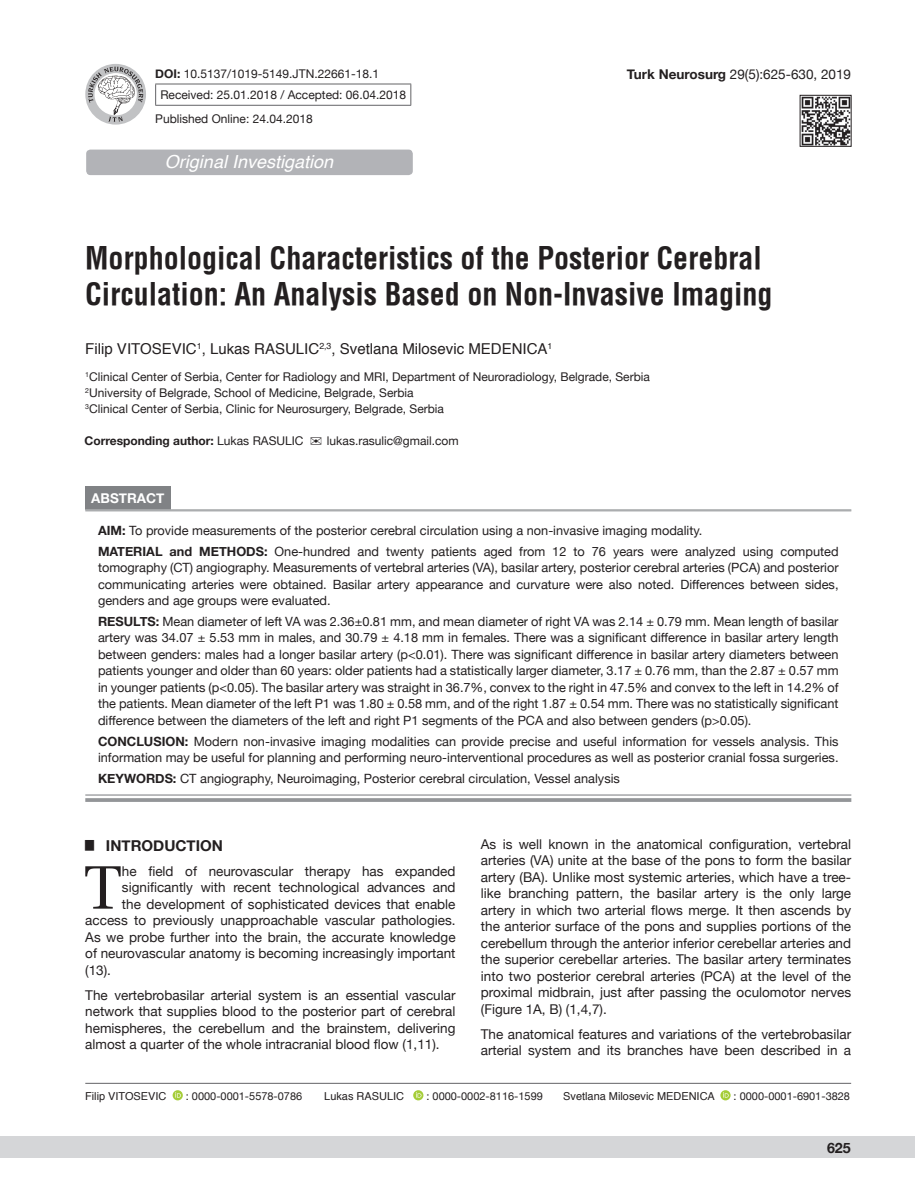
<style>
.page{position:relative;width:915px;height:1191px;background:#fff}
.page>*{position:absolute;margin:0;border:0;box-sizing:border-box;transform-origin:0 0}
.t1{font:61.2px "Utopia";color:#231f20}
.t2{font:700 30px/36px "Helvetica Condens";color:#231f20}
.t3{font:italic 18px "Helvetica";color:#fff}
.t4{font:15px "Helvetica";color:#231f20}
.t5{font:700 15px "Helvetica Neue";color:#231f20}
.t6{font:700 14.25px "Helvetica Neue";color:#231f20}
.t7{font:13.5px/16.5px "Helvetica Neue";color:#231f20;text-align:justify}
.t8{font:700 13.5px "Helvetica Neue";color:#fff}
.t9{font:12.75px/16.5px "Helvetica Neue";color:#231f20}
.t10{font:12px/15.8px "Helvetica Neue";color:#231f20}
.t11{font:700 12px "Helvetica Neue";color:#231f20}
.t12{font:10.95px "Helvetica Neue";color:#231f20}
.t13{font:10.95px "Helvetica";color:#231f20}
.s1{font-weight:700}
.s2{font-weight:400}
</style>
<div class="page">
<div style="left:0;top:1136px;width:914px;height:22px;background:#d5d6d8"></div>
<hr style="left:155px;top:84px;width:256px;height:1px;background:#636366">
<svg style="left:155px;top:84px;width:1px;height:21px"></svg>
<svg style="left:410px;top:84px;width:1px;height:21px"></svg>
<hr style="left:155px;top:105px;width:256px;height:1px;background:#636366">
<svg style="left:85px;top:64px;width:61px;height:61px"></svg>
<svg style="left:88px;top:67px;width:55px;height:55px"></svg>
<div style="left:85px;top:486px;width:85px;height:23px;background:#808285"></div>
<svg style="left:85px;top:795px;width:766px;height:1px"></svg>
<hr style="left:85px;top:509px;width:766px;height:1px;background:#939598">
<hr style="left:85px;top:510px;width:766px;height:1px;background:#939598">
<hr style="left:85px;top:794px;width:766px;height:1px;background:#939598">
<hr style="left:85px;top:798px;width:766px;height:4px;background:#9b9da0">
<div style="left:86px;top:150px;width:326px;height:25px;background:#b2b3b7;border-radius:4px"></div>
<img style="left:801px;top:97px;width:48px;height:47px">
<div style="left:799px;top:95px;width:52px;height:51px;border:1px solid #231f20"></div>
<hr style="left:85px;top:1083px;width:765px;height:1px;background:#636366">
<svg style="left:172px;top:1090px;width:11px;height:10px"></svg>
<svg style="left:175px;top:1092px;width:6px;height:5px"></svg>
<svg style="left:413px;top:1090px;width:10px;height:10px"></svg>
<svg style="left:416px;top:1092px;width:5px;height:5px"></svg>
<svg style="left:720px;top:1090px;width:10px;height:10px"></svg>
<svg style="left:722px;top:1092px;width:6px;height:5px"></svg>
<p class="t10" style="left:160px;top:63px;width:247px;line-height:21.9px;text-indent:-5px"><span class="s1">DOI:</span> 10.5137/1019-5149.JTN.22661-18.1<br>Received: 25.01.2018 / Accepted: 06.04.2018</p>
<p class="t10" style="left:155px;top:111px;width:159px">Published Online: 24.04.2018</p>
<h3 class="t3" style="left:165px;top:147px;width:170px">Original Investigation</h3>
<p class="t7" style="left:626px;top:67px;width:225px"><span class="s1">Turk Neurosurg</span> 29(5):625-630, 2019</p>
<h2 class="t2" style="left:85px;top:240px;width:688px">Morphological Characteristics of the Posterior Cerebral<br>Circulation: An Analysis Based on Non-Invasive Imaging</h2>
<p class="t4" style="left:85px;top:337px;width:468px">Filip VITOSEVIC<sup>1</sup>, Lukas RASULIC<sup>2,3</sup>, Svetlana Milosevic MEDENICA<sup>1</sup></p>
<p class="t10" style="left:85px;top:370px;width:566px"><sup>1</sup>Clinical Center of Serbia, Center for Radiology and MRI, Department of Neuroradiology, Belgrade, Serbia<br><sup>2</sup>University of Belgrade, School of Medicine, Belgrade, Serbia<br><sup>3</sup>Clinical Center of Serbia, Clinic for Neurosurgery, Belgrade, Serbia</p>
<p class="t11" style="left:84px;top:431px;width:220px">Corresponding author: <span class="s2">Lukas RASULIC</span></p>
<p class="t10" style="left:327px;top:434px;width:133px">lukas.rasulic@gmail.com</p>
<p class="t8" style="left:91px;top:487px;width:75px">ABSTRACT</p>
<p class="t9" style="left:98px;top:521px;width:741px;line-height:20.7px"><span class="s1">AIM:</span> To provide measurements of the posterior cerebral circulation using a non-invasive imaging modality.<br><span class="s1">MATERIAL and METHODS:</span> One-hundred and twenty patients aged from 12 to 76 years were analyzed using computed</p>
<p class="t9" style="left:98px;top:560px;width:741px;text-align:justify">tomography (CT) angiography. Measurements of vertebral arteries (VA), basilar artery, posterior cerebral arteries (PCA) and posterior communicating arteries were obtained. Basilar artery appearance and curvature were also noted. Differences between sides, genders and age groups were evaluated.</p>
<p class="t9" style="left:98px;top:614px;width:741px;text-align:justify"><span class="s1">RESULTS:</span> Mean diameter of left VA was 2.36±0.81 mm, and mean diameter of right VA was 2.14 ± 0.79 mm. Mean length of basilar artery was 34.07 ± 5.53 mm in males, and 30.79 ± 4.18 mm in females. There was a significant difference in basilar artery length between genders: males had a longer basilar artery (p&lt;0.01). There was significant difference in basilar artery diameters between patients younger and older than 60 years: older patients had a statistically larger diameter, 3.17 ± 0.76 mm, than the 2.87 ± 0.57 mm in younger patients (p&lt;0.05). The basilar artery was straight in 36.7%, convex to the right in 47.5% and convex to the left in 14.2% of the patients. Mean diameter of the left P1 was 1.80 ± 0.58 mm, and of the right 1.87 ± 0.54 mm. There was no statistically significant difference between the diameters of the left and right P1 segments of the PCA and also between genders (p&gt;0.05).</p>
<p class="t9" style="left:98px;top:733px;width:741px"><span class="s1">CONCLUSION:</span> Modern non-invasive imaging modalities can provide precise and useful information for vessels analysis. This information may be useful for planning and performing neuro-interventional procedures as well as posterior cranial fossa surgeries.</p>
<p class="t9" style="left:98px;top:771px;width:523px"><span class="s1">KEYWORDS:</span> CT angiography, Neuroimaging, Posterior cerebral circulation, Vessel analysis</p>
<p class="t5" style="left:85px;top:833px;width:139px"><sup>█</sup> INTRODUCTION</p>
<h1 class="t1" style="left:84px;top:852px;width:39px">T</h1>
<p class="t7" style="left:122px;top:863px;width:335px">he field of neurovascular therapy has expanded</p>
<p class="t7" style="left:122px;top:880px;width:335px">significantly with recent technological advances and</p>
<p class="t7" style="left:122px;top:896px;width:335px">the development of sophisticated devices that enable</p>
<p class="t7" style="left:85px;top:913px;width:371px">access to previously unapproachable vascular pathologies.</p>
<p class="t7" style="left:85px;top:929px;width:371px">As we probe further into the brain, the accurate knowledge</p>
<p class="t7" style="left:85px;top:946px;width:371px">of neurovascular anatomy is becoming increasingly important</p>
<p class="t7" style="left:85px;top:962px;width:27px">(13).</p>
<p class="t7" style="left:85px;top:987px;width:371px">The vertebrobasilar arterial system is an essential vascular network that supplies blood to the posterior part of cerebral hemispheres, the cerebellum and the brainstem, delivering almost a quarter of the whole intracranial blood flow (1,11).</p>
<p class="t7" style="left:480px;top:836px;width:371px">As is well known in the anatomical configuration, vertebral arteries (VA) unite at the base of the pons to form the basilar artery (BA). Unlike most systemic arteries, which have a tree&shy;like branching pattern, the basilar artery is the only large artery in which two arterial flows merge. It then ascends by the anterior surface of the pons and supplies portions of the cerebellum through the anterior inferior cerebellar arteries and the superior cerebellar arteries. The basilar artery terminates into two posterior cerebral arteries (PCA) at the level of the proximal midbrain, just after passing the oculomotor nerves (Figure 1A, B) (1,4,7).</p>
<p class="t7" style="left:480px;top:1026px;width:371px">The anatomical features and variations of the vertebrobasilar arterial system and its branches have been described in a</p>
<p class="t13" style="left:85px;top:1087px;width:83px">Filip VITOSEVIC</p>
<p class="t12" style="left:186px;top:1087px;width:118px">: 0000-0001-5578-0786</p>
<p class="t13" style="left:324px;top:1087px;width:81px">Lukas RASULIC</p>
<p class="t12" style="left:426px;top:1087px;width:118px">: 0000-0002-8116-1599</p>
<p class="t13" style="left:563px;top:1087px;width:153px">Svetlana Milosevic MEDENICA</p>
<p class="t12" style="left:733px;top:1087px;width:118px">: 0000-0001-6901-3828</p>
<p class="t6" style="left:826px;top:1137px;width:25px">625</p>
</div>
